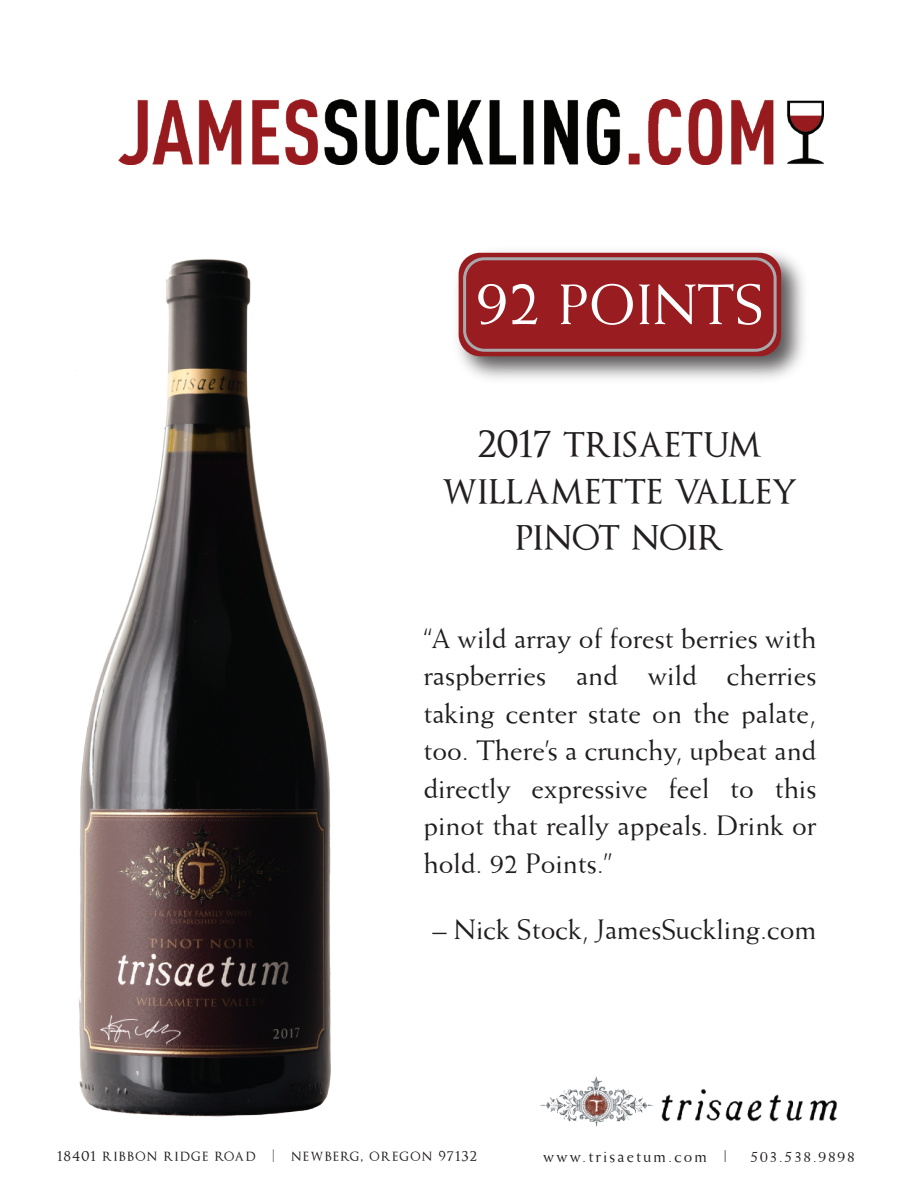
<style>
.page{position:relative;width:918px;height:1188px;background:#fff}
.page>*{position:absolute;margin:0;border:0;box-sizing:border-box;transform-origin:0 0}
.t1{font:57px "Weiss";color:#fff}
.t2{font:45px/46.5px "Optimus Princeps";color:#231f20;text-align:center}
.t3{font:28.5px/37.5px "Weiss";color:#201d1e;text-align:justify}
.t4{font:17.4px "Weiss";letter-spacing:.13em;color:#231f20;scale:.95 1}
.t5{font:16.5px "Optimus Princeps";letter-spacing:.08em;color:#231f20}
.t6{font:16.5px "Weiss";letter-spacing:.08em;color:#231f20}
.s1{font-size:66px}
.s2{font-size:16.5px}
</style>
<div class="page">
<img style="left:118px;top:99px;width:706px;height:65px">
<img style="left:78px;top:259px;width:253px;height:858px">
<img style="left:540px;top:1076px;width:114px;height:51px">
<img style="left:662px;top:1089px;width:176px;height:32px">
<img style="left:457px;top:251px;width:347px;height:128px">
<div style="left:459px;top:253px;width:322px;height:103px;background:#981c20;border-radius:22px"></div>
<div style="left:463px;top:257px;width:314px;height:95px;border:3px solid #a8a9ad;border-radius:20px"></div>
<h1 class="t1" style="left:475px;top:271px;width:290px"><span class="s1">92</span> POINTS</h1>
<h2 class="t2" style="left:442px;top:423px;width:357px">2017 trisaetum willamette valley pinot noir</h2>
<p class="t3" style="left:423px;top:619px;width:395px">“A wild array of forest berries with raspberries and wild cherries taking center state on the palate, too. There’s a crunchy, upbeat and directly expressive feel to this pinot that really appeals. Drink or hold. 92 Points.”</p>
<p class="t3" style="left:432px;top:910px;width:385px">– Nick Stock, JamesSuckling.com</p>
<p class="t5" style="left:57px;top:1148px;width:421px">18401 ribbon ridge road | newberg, oregon 97132</p>
<p class="t4" style="left:543px;top:1146px;width:195px">www.trisaetum.com <span class="s2">|</span></p>
<p class="t6" style="left:750px;top:1147px;width:106px">503.538.9898</p>
</div>
